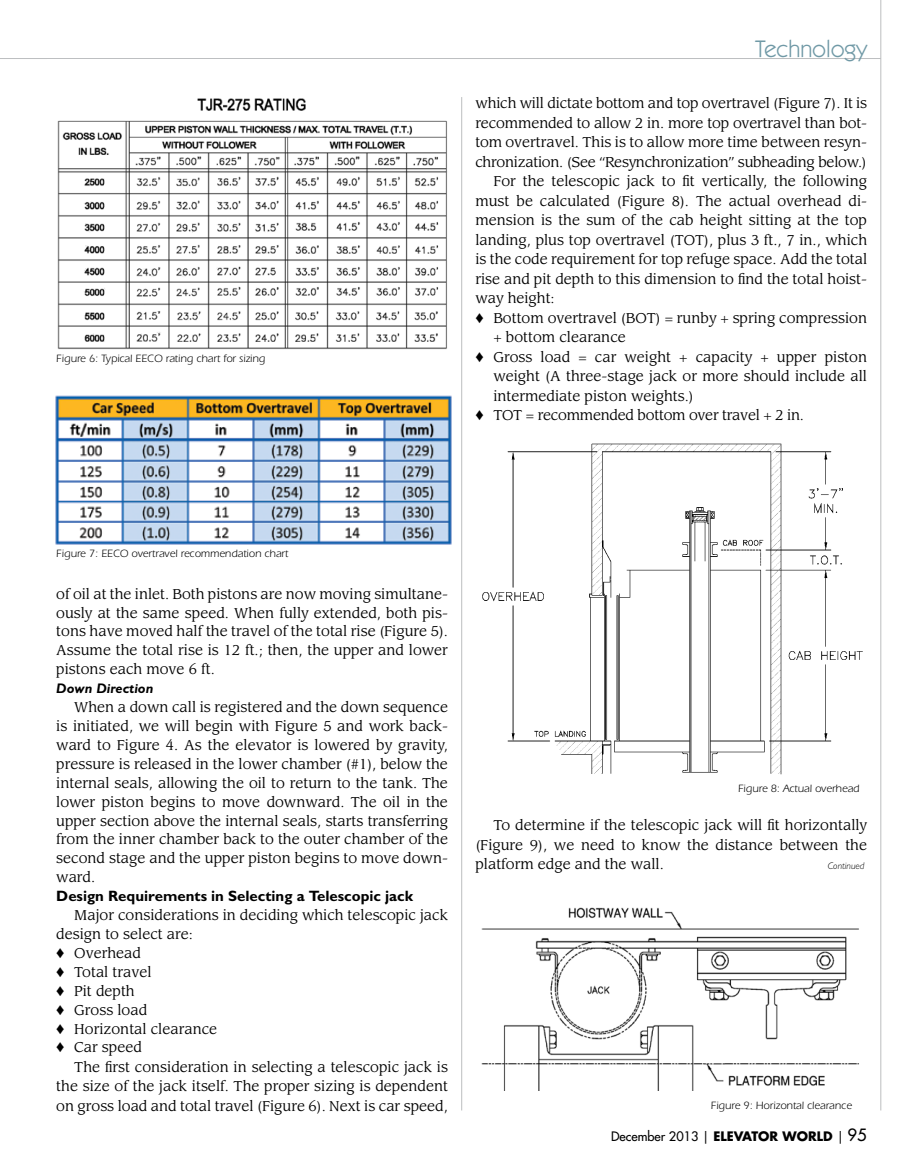
<style>
.page{position:relative;width:905px;height:1175px;background:#fff}
.page>*{position:absolute;margin:0;border:0;box-sizing:border-box;transform-origin:0 0}
.t1{font:24px "ITC Kabel Std";color:#7099a6}
.t2{font:700 15px "Gentle Sans";color:#000}
.t3{font:13.95px/18.9px "Leawood Std";color:#000;text-align:justify}
.t4{font:13.95px "Leawood Std";letter-spacing:-.02em;color:#000}
.t5{font:italic 700 13.95px "Gentle Sans";color:#000}
.t6{font:700 12.75px "Futura Std";color:#000}
.t7{font:10.95px "ITC Eras Std";color:#000}
.t8{font:italic 300 9.75px "Gentle Sans";color:#000}
.s1{font-weight:500}
.s2{font-weight:400}
.s3{font-weight:500;font-size:16.5px}
</style>
<div class="page">
<hr style="left:461px;top:97px;width:1px;height:1013px;background:#bcbec0">
<hr style="left:0;top:58px;width:881px;height:1px;background:#bcbec0">
<hr style="left:880px;top:0;width:1px;height:1110px;background:#bcbec0">
<img style="left:57px;top:98px;width:391px;height:252px">
<img style="left:55px;top:395px;width:397px;height:150px">
<img style="left:482px;top:439px;width:400px;height:340px">
<img style="left:481px;top:907px;width:378px;height:183px">
<p class="t7" style="left:56px;top:352px;width:211px">Figure 6: Typical EECO rating chart for sizing</p>
<h1 class="t1" style="left:755px;top:35px;width:114px">Technology</h1>
<p class="t3" style="left:475px;top:94px;width:393px">which will dictate bottom and top overtravel (Figure 7). It is</p>
<p class="t3" style="left:475px;top:113px;width:393px">recommended to allow 2 in. more top overtravel than bot-</p>
<p class="t3" style="left:475px;top:133px;width:393px">tom overtravel. This is to allow more time between resyn-</p>
<p class="t4" style="left:475px;top:153px;width:393px">chronization. (See “Resynchronization” subheading below.)</p>
<p class="t3" style="left:493px;top:172px;width:375px">For the telescopic jack to fit vertically, the following</p>
<p class="t3" style="left:475px;top:191px;width:393px">must be calculated (Figure 8). The actual overhead di-</p>
<p class="t3" style="left:475px;top:211px;width:393px">mension is the sum of the cab height sitting at the top</p>
<p class="t3" style="left:475px;top:230px;width:393px">landing, plus top overtravel (TOT), plus 3 ft., 7 in., which</p>
<p class="t3" style="left:475px;top:250px;width:393px">is the code requirement for top refuge space. Add the total</p>
<p class="t3" style="left:475px;top:270px;width:393px">rise and pit depth to this dimension to find the total hoist-</p>
<p class="t3" style="left:475px;top:289px;width:81px">way height:</p>
<p class="t3" style="left:475px;top:309px;width:393px">♦ Bottom overtravel (BOT) = runby + spring compression</p>
<p class="t3" style="left:493px;top:328px;width:134px">+ bottom clearance</p>
<p class="t3" style="left:475px;top:348px;width:393px">♦ Gross load = car weight + capacity + upper piston</p>
<p class="t3" style="left:493px;top:367px;width:375px">weight (A three-stage jack or more should include all</p>
<p class="t3" style="left:493px;top:387px;width:202px">intermediate piston weights.)</p>
<p class="t4" style="left:475px;top:407px;width:330px">♦ TOT = recommended bottom over travel + 2 in.</p>
<p class="t7" style="left:56px;top:547px;width:233px">Figure 7: EECO overtravel recommendation chart</p>
<p class="t3" style="left:56px;top:584px;width:393px">of oil at the inlet. Both pistons are now moving simultane&shy;ously at the same speed. When fully extended, both pis&shy;tons have moved half the travel of the total rise (Figure 5).<br>Assume the total rise is 12 ft.; then, the upper and lower pistons each move 6 ft.</p>
<p class="t5" style="left:56px;top:680px;width:99px">Down Direction</p>
<p class="t3" style="left:56px;top:698px;width:393px;text-indent:18px">When a down call is registered and the down sequence is initiated, we will begin with Figure 5 and work back&shy;ward to Figure 4. As the elevator is lowered by gravity, pressure is released in the lower chamber (#1), below the internal seals, allowing the oil to return to the tank. The lower piston begins to move downward. The oil in the upper section above the internal seals, starts transferring from the inner chamber back to the outer chamber of the second stage and the upper piston begins to move down&shy;ward.</p>
<p class="t2" style="left:56px;top:887px;width:358px">Design Requirements in Selecting a Telescopic jack</p>
<p class="t3" style="left:56px;top:906px;width:393px;text-align:left;text-indent:18px">Major considerations in deciding which telescopic jack design to select are:<br>♦ Overhead<br>♦ Total travel<br>♦ Pit depth<br>♦ Gross load<br>♦ Horizontal clearance<br>♦ Car speed</p>
<p class="t3" style="left:56px;top:1057px;width:393px;line-height:19.5px;text-indent:18px">The first consideration in selecting a telescopic jack is the size of the jack itself. The proper sizing is dependent on gross load and total travel (Figure 6). Next is car speed,</p>
<p class="t7" style="left:738px;top:782px;width:123px">Figure 8: Actual overhead</p>
<p class="t3" style="left:475px;top:815px;width:393px;line-height:19.5px;text-indent:18px">To determine if the telescopic jack will fit horizontally (Figure 9), we need to know the distance between the platform edge and the wall.</p>
<p class="t8" style="left:827px;top:860px;width:38px">Continued</p>
<p class="t7" style="left:710px;top:1099px;width:143px">Figure 9: Horizontal clearance</p>
<p class="t6" style="left:611px;top:1127px;width:257px"><span class="s1">December 2013</span> <span class="s2">|</span> ELEVATOR WORLD <span class="s2">|</span> <span class="s3">95</span></p>
</div>
